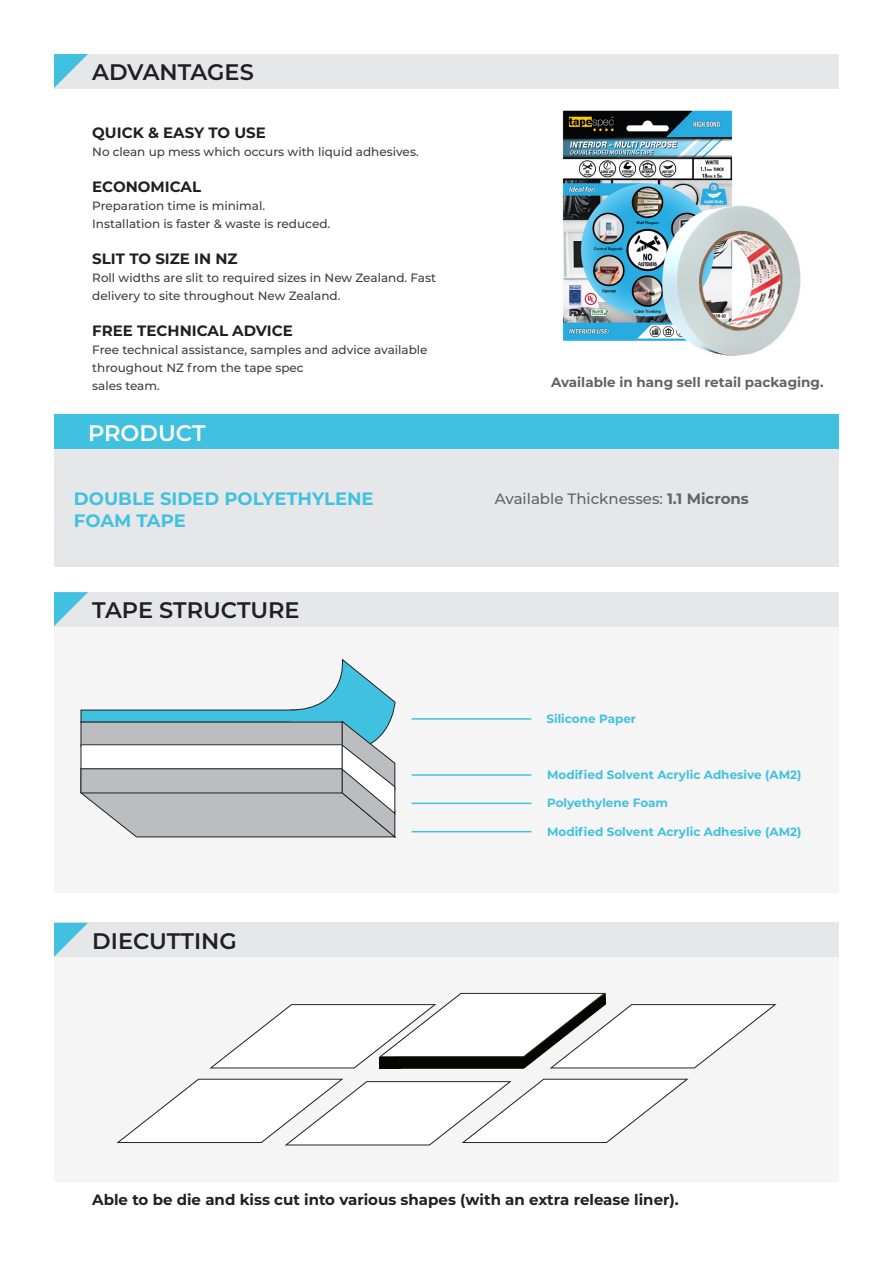
<style>
.page{position:relative;width:893px;height:1263px;background:#fff}
.page>*{position:absolute;margin:0;border:0;box-sizing:border-box;transform-origin:0 0}
.t1{font:600 22.5px "Montserrat";color:#231f20}
.t2{font:600 22.5px "Montserrat";color:#fff}
.t3{font:700 18px "Montserrat";color:#41c1e0}
.t4{font:700 15px "Montserrat";color:#231f20}
.t5{font:500 15px "Montserrat";color:#636366}
.t6{font:700 13.5px "Montserrat";color:#636366}
.t7{font:500 12px/18px "Montserrat";color:#3e3e3f}
.t8{font:700 12px "Montserrat";color:#41c1e0}
.s1{font-weight:700}
</style>
<div class="page">
<div style="left:54px;top:449px;width:785px;height:117px;background:#e6e7e9"></div>
<div style="left:54px;top:54px;width:785px;height:34px;background:#e6e7e9"></div>
<svg style="left:54px;top:54px;width:34px;height:34px"></svg>
<div style="left:55px;top:415px;width:784px;height:34px;background:#41c1e0"></div>
<div style="left:54px;top:592px;width:785px;height:34px;background:#e6e7e9"></div>
<svg style="left:54px;top:592px;width:34px;height:34px"></svg>
<div style="left:54px;top:626px;width:785px;height:267px;background:#f5f5f6"></div>
<div style="left:54px;top:957px;width:785px;height:225px;background:#f5f5f6"></div>
<svg style="left:116px;top:1079px;width:572px;height:66px"></svg>
<svg style="left:209px;top:993px;width:567px;height:76px"></svg>
<div style="left:54px;top:923px;width:785px;height:34px;background:#e6e7e9"></div>
<svg style="left:54px;top:923px;width:34px;height:34px"></svg>
<hr style="left:412px;top:774px;width:119px;height:2px;background:#41c1e0">
<hr style="left:412px;top:803px;width:119px;height:1px;background:#41c1e0">
<hr style="left:412px;top:831px;width:119px;height:1px;background:#41c1e0">
<hr style="left:412px;top:718px;width:119px;height:2px;background:#41c1e0">
<svg style="left:81px;top:660px;width:315px;height:178px"></svg>
<img style="left:562px;top:110px;width:239px;height:246px">
<p class="t1" style="left:92px;top:56px;width:163px">ADVANTAGES</p>
<p class="t4" style="left:92px;top:122px;width:175px">QUICK &amp; EASY TO USE</p>
<p class="t7" style="left:92px;top:142px;width:328px">No clean up mess which occurs with liquid adhesives.</p>
<p class="t4" style="left:92px;top:176px;width:110px">ECONOMICAL</p>
<p class="t7" style="left:92px;top:196px;width:239px">Preparation time is minimal.<br>Installation is faster &amp; waste is reduced.</p>
<p class="t4" style="left:92px;top:248px;width:147px">SLIT TO SIZE IN NZ</p>
<p class="t7" style="left:92px;top:268px;width:345px">Roll widths are slit to required sizes in New Zealand. Fast delivery to site throughout New Zealand.</p>
<p class="t4" style="left:92px;top:320px;width:202px">FREE TECHNICAL ADVICE</p>
<p class="t7" style="left:92px;top:340px;width:337px">Free technical assistance, samples and advice available throughout NZ from the tape spec<br>sales team.</p>
<p class="t2" style="left:88px;top:417px;width:119px">PRODUCT</p>
<p class="t3" style="left:74px;top:486px;width:301px">DOUBLE SIDED POLYETHYLENE</p>
<p class="t3" style="left:74px;top:507px;width:113px">FOAM TAPE</p>
<p class="t1" style="left:92px;top:594px;width:209px">TAPE STRUCTURE</p>
<p class="t1" style="left:92px;top:925px;width:146px">DIECUTTING</p>
<p class="t6" style="left:551px;top:372px;width:274px">Available in hang sell retail packaging.</p>
<p class="t5" style="left:495px;top:488px;width:255px">Available Thicknesses: <span class="s1">1.1 Microns</span></p>
<p class="t8" style="left:546px;top:710px;width:91px">Silicone Paper</p>
<p class="t8" style="left:547px;top:766px;width:256px">Modified Solvent Acrylic Adhesive (AM2)</p>
<p class="t8" style="left:547px;top:794px;width:123px">Polyethylene Foam</p>
<p class="t8" style="left:547px;top:822px;width:256px">Modified Solvent Acrylic Adhesive (AM2)</p>
<p class="t4" style="left:92px;top:1188px;width:588px">Able to be die and kiss cut into various shapes (with an extra release liner).</p>
</div>
